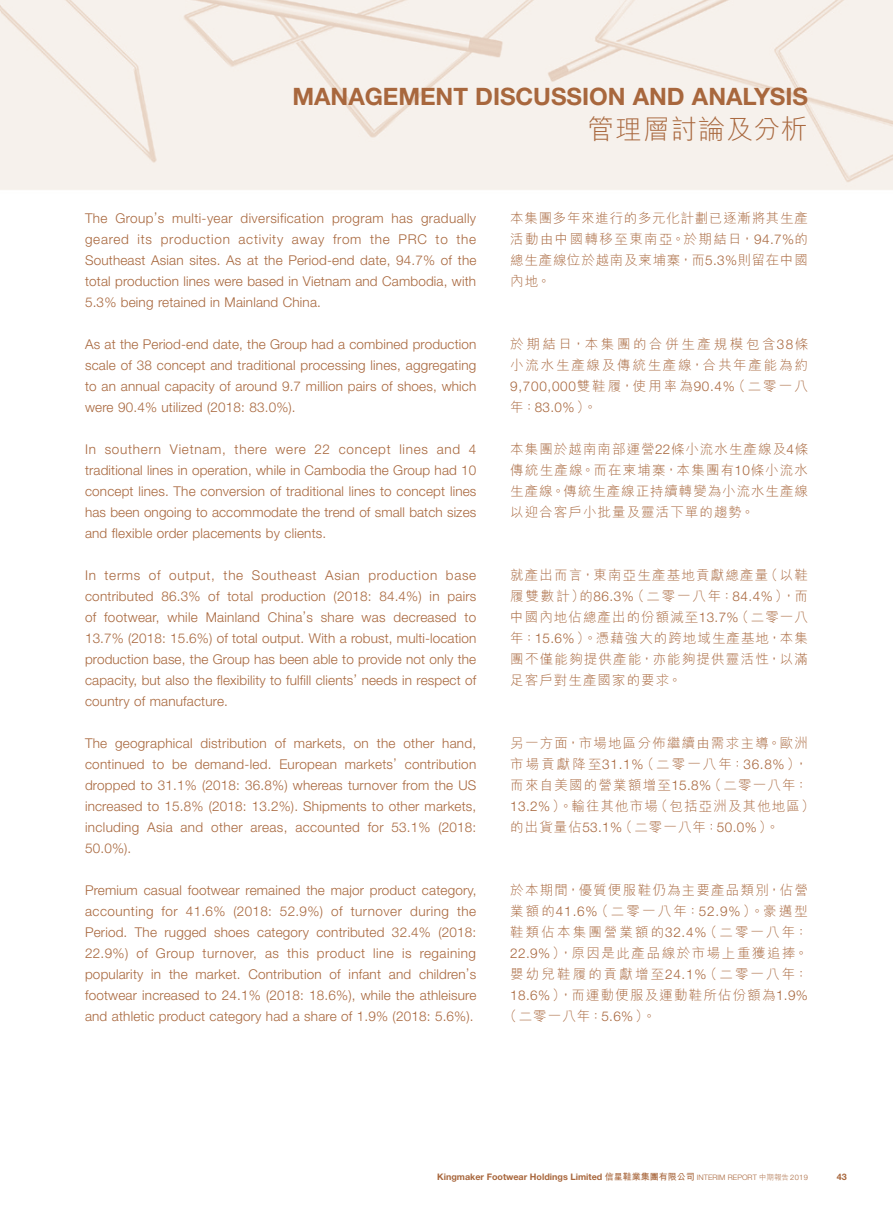
<style>
.page{position:relative;width:893px;height:1212px;background:#fff}
.page>*{position:absolute;margin:0;border:0;box-sizing:border-box;transform-origin:0 0}
.t1{font:300 27px "M Hei HK";letter-spacing:.025em;color:#a8673d}
.t2{font:700 24px "Helvetica Neue LT Std";color:#a8673d}
.Body_Text{font:300 13.5px/21px "Helvetica Neue LT Std";letter-spacing:.015em;color:#a8673d;text-align:justify}
.C_Body_Text{font:300 13.5px/21px "M Hei HK";letter-spacing:.09em;color:#a8673d;text-align:justify}
.C_Body_Text-2{font:300 13.5px "M Hei HK";letter-spacing:.155em;color:#a8673d}
.C_Body_Text-3{font:300 13.5px "M Hei HK";letter-spacing:.16em;color:#a8673d}
.C_Body_Text-4{font:300 13.5px "M Hei HK";letter-spacing:.115em;color:#a8673d}
.t3{font:700 9px "Helvetica Neue LT Std";color:#a8673d}
.s1{font-family:"Helvetica Neue LT Std"}
.s2{font-family:"M Hei HK"}
.s3{font-weight:300;font-size:7.5px}
.s4{font-family:"M Hei HK";font-weight:300;font-size:7.5px}
</style>
<div class="page">
<img style="left:0;top:0;width:893px;height:190px">
<h2 class="t2" style="left:292px;top:81px;width:517px">MANAGEMENT DISCUSSION AND ANALYSIS</h2>
<h1 class="t1" style="left:588px;top:115px;width:222px">管理層討論及分析</h1>
<p class="Body_Text" style="left:85px;top:207px;width:393px">The Group’s multi-year diversification program has gradually geared its production activity away from the PRC to the Southeast Asian sites. As at the Period-end date, 94.7% of the total production lines were based in Vietnam and Cambodia, with 5.3% being retained in Mainland China.</p>
<p class="Body_Text" style="left:85px;top:333px;width:393px">As at the Period-end date, the Group had a combined production scale of 38 concept and traditional processing lines, aggregating to an annual capacity of around 9.7 million pairs of shoes, which were 90.4% utilized (2018: 83.0%).</p>
<p class="Body_Text" style="left:85px;top:438px;width:393px">In southern Vietnam, there were 22 concept lines and 4 traditional lines in operation, while in Cambodia the Group had 10 concept lines. The conversion of traditional lines to concept lines has been ongoing to accommodate the trend of small batch sizes and flexible order placements by clients.</p>
<p class="Body_Text" style="left:85px;top:564px;width:393px">In terms of output, the Southeast Asian production base contributed 86.3% of total production (2018: 84.4%) in pairs of footwear, while Mainland China’s share was decreased to 13.7% (2018: 15.6%) of total output. With a robust, multi-location production base, the Group has been able to provide not only the capacity, but also the flexibility to fulfill clients’ needs in respect of country of manufacture.</p>
<p class="Body_Text" style="left:85px;top:732px;width:393px">The geographical distribution of markets, on the other hand, continued to be demand-led. European markets’ contribution dropped to 31.1% (2018: 36.8%) whereas turnover from the US increased to 15.8% (2018: 13.2%). Shipments to other markets, including Asia and other areas, accounted for 53.1% (2018:<br>50.0%).</p>
<p class="Body_Text" style="left:85px;top:879px;width:393px">Premium casual footwear remained the major product category, accounting for 41.6% (2018: 52.9%) of turnover during the Period. The rugged shoes category contributed 32.4% (2018:<br>22.9%) of Group turnover, as this product line is regaining popularity in the market. Contribution of infant and children’s footwear increased to 24.1% (2018: 18.6%), while the athleisure and athletic product category had a share of 1.9% (2018: 5.6%).</p>
<p class="C_Body_Text" style="left:510px;top:207px;width:299px">本集團多年來進行的多元化計劃已逐漸將其生產活動由中國轉移至東南亞。於期結日，<span class="s1">94.7%</span>的總生產線位於越南及柬埔寨，而<span class="s1">5.3%</span>則留在中國內地。</p>
<p class="C_Body_Text" style="left:510px;top:333px;width:299px">於期結日，本集團的合併生產規模包含<span class="s1">38</span>條小流水生產線及傳統生產線，合共年產能為約<span class="s1">9,700,000</span>雙鞋履，使用率為<span class="s1">90.4%</span>（二零一八年：<span class="s1">83.0%</span>）。</p>
<p class="C_Body_Text" style="left:510px;top:438px;width:299px">本集團於越南南部運營<span class="s1">22</span>條小流水生產線及<span class="s1">4</span>條傳統生產線。而在柬埔寨，本集團有<span class="s1">10</span>條小流水生產線。傳統生產線正持續轉變為小流水生產線以迎合客戶小批量及靈活下單的趨勢。</p>
<p class="C_Body_Text" style="left:510px;top:564px;width:299px">就產出而言，東南亞生產基地貢獻總產量（以鞋履雙數計）的<span class="s1">86.3%</span>（二零一八年：<span class="s1">84.4%</span>），而中國內地佔總產出的份額減至<span class="s1">13.7%</span>（二零一八年：<span class="s1">15.6%</span>）。憑藉強大的跨地域生產基地，本集團不僅能夠提供產能，亦能夠提供靈活性，以滿足客戶對生產國家的要求。</p>
<p class="C_Body_Text" style="left:510px;top:732px;width:306px;text-align:left">另一方面，市場地區分佈繼續由需求主導。歐洲市場貢獻降至<span class="s1">31.1%</span>（二零一八年：<span class="s1">36.8%</span> ），而來自美國的營業額增至<span class="s1">15.8%</span>（二零一八年：<br><span class="s1">13.2%</span>）。輸往其他市場（包括亞洲及其他地區）的出貨量佔<span class="s1">53.1%</span>（二零一八年：<span class="s1">50.0%</span>）。</p>
<p class="C_Body_Text" style="left:510px;top:879px;width:299px">於本期間，優質便服鞋仍為主要產品類別，佔營</p>
<p class="C_Body_Text-3" style="left:510px;top:904px;width:299px">業額的<span class="s1">41.6%</span>（二零一八年：<span class="s1">52.9%</span> ）。豪邁型</p>
<p class="C_Body_Text-2" style="left:510px;top:925px;width:299px">鞋類佔本集團營業額的<span class="s1">32.4%</span>（二零一八年：</p>
<p class="C_Body_Text-4" style="left:510px;top:946px;width:299px"><span class="s1">22.9%</span>），原因是此產品線於市場上重獲追捧。</p>
<p class="C_Body_Text-2" style="left:510px;top:967px;width:299px">嬰幼兒鞋履的貢獻增至<span class="s1">24.1%</span>（二零一八年：</p>
<p class="C_Body_Text" style="left:510px;top:984px;width:299px"><span class="s1">18.6%</span>），而運動便服及運動鞋所佔份額為<span class="s1">1.9%</span></p>
<p class="C_Body_Text" style="left:503px;top:1005px;width:154px">（二零一八年：<span class="s1">5.6%</span>）。</p>
<p class="t3" style="left:437px;top:1171px;width:372px">Kingmaker Footwear Holdings Limited <span class="s2">信星鞋業集團有限公司</span> <span class="s3">INTERIM REPORT</span> <span class="s4">中期報告</span> <span class="s3">2019</span></p>
<p class="t3" style="left:837px;top:1171px;width:11px">43</p>
</div>
